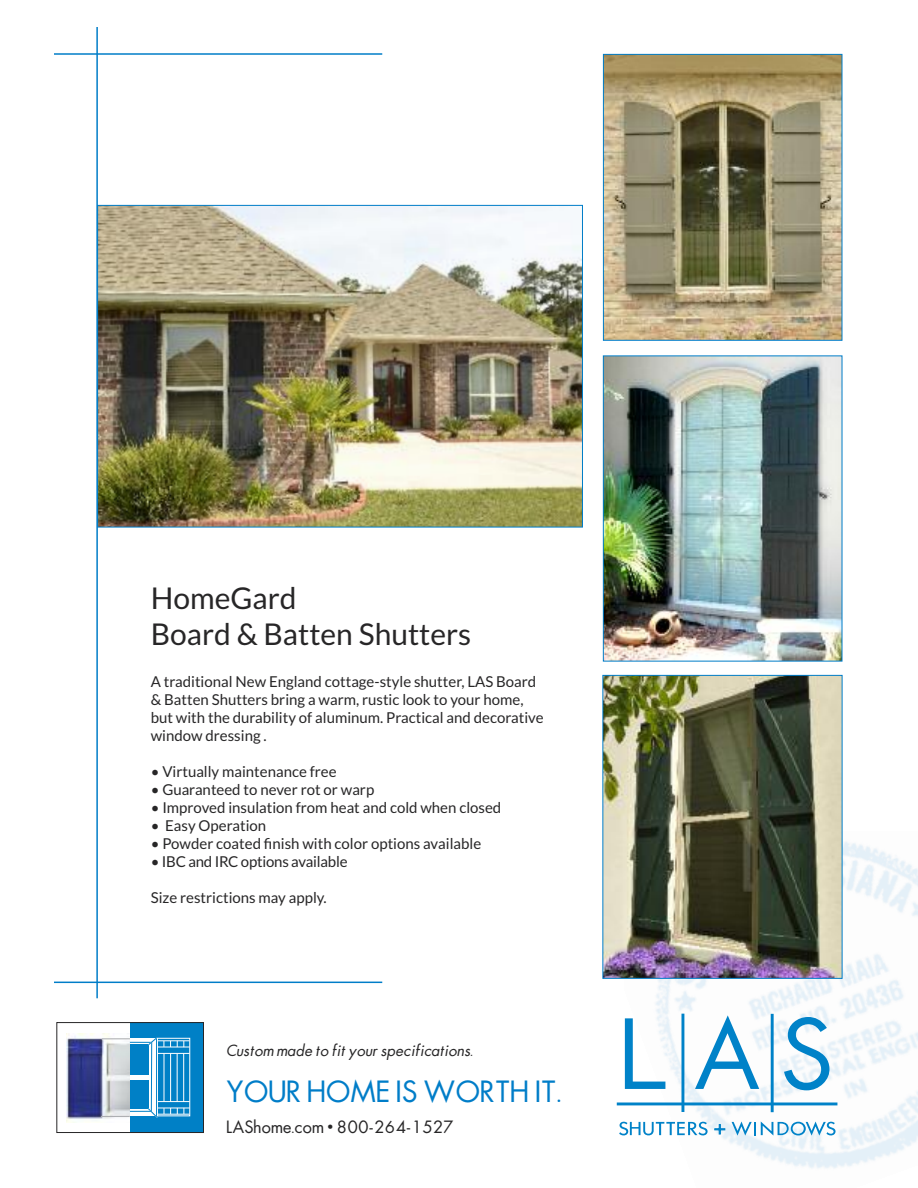
<style>
.page{position:relative;width:918px;height:1188px;background:#fff}
.page>*{position:absolute;margin:0;border:0;box-sizing:border-box;transform-origin:0 0}
.t1{font:30px/36px "Lato";color:#272627}
.t2{font:28.5px "Futura ICG Book";color:#007dc8}
.t3{font:16.5px "Futura ICG Book";color:#272627}
.t4{font:15px/18px "Lato";color:#272627}
.t5{font:italic 15px "Futura ICG Book";color:#272627}
</style>
<div class="page">
<img style="left:624px;top:831px;width:294px;height:338px">
<hr style="left:681px;top:1014px;width:3px;height:98px;background:#0082c8">
<hr style="left:771px;top:1014px;width:3px;height:98px;background:#0082c8">
<svg style="left:619px;top:1122px;width:89px;height:14px"></svg>
<svg style="left:714px;top:1124px;width:11px;height:11px"></svg>
<svg style="left:732px;top:1121px;width:104px;height:15px"></svg>
<hr style="left:617px;top:1103px;width:220px;height:2px;background:#0082c8">
<svg style="left:625px;top:1018px;width:40px;height:71px"></svg>
<svg style="left:695px;top:1015px;width:64px;height:74px"></svg>
<svg style="left:784px;top:1017px;width:46px;height:73px"></svg>
<img style="left:99px;top:207px;width:482px;height:318px">
<img style="left:604px;top:677px;width:236px;height:300px">
<div style="left:602px;top:675px;width:240px;height:304px;border:1px solid #007dc8"></div>
<img style="left:605px;top:358px;width:235px;height:302px">
<img style="left:605px;top:56px;width:235px;height:283px">
<div style="left:603px;top:54px;width:239px;height:287px;border:1px solid #007dc8"></div>
<hr style="left:96px;top:27px;width:2px;height:971px;background:#007dc8">
<hr style="left:54px;top:53px;width:328px;height:2px;background:#007dc8">
<img style="left:66px;top:1033px;width:43px;height:89px">
<div style="left:130px;top:1023px;width:74px;height:110px;background:#0080c6"></div>
<hr style="left:158px;top:1040px;width:31px;height:1px;background:#fff">
<hr style="left:158px;top:1047px;width:32px;height:1px;background:#fff">
<hr style="left:158px;top:1053px;width:32px;height:1px;background:#fff">
<svg style="left:177px;top:1041px;width:7px;height:6px"></svg>
<hr style="left:158px;top:1114px;width:31px;height:1px;background:#fff">
<hr style="left:158px;top:1108px;width:32px;height:1px;background:#fff">
<hr style="left:158px;top:1101px;width:32px;height:1px;background:#fff">
<svg style="left:177px;top:1108px;width:7px;height:6px"></svg>
<hr style="left:177px;top:1054px;width:1px;height:47px;background:#fff">
<hr style="left:183px;top:1053px;width:1px;height:49px;background:#fff">
<svg style="left:102px;top:1037px;width:69px;height:82px"></svg>
<div style="left:56px;top:1022px;width:148px;height:111px;border:1px solid #272627"></div>
<hr style="left:54px;top:982px;width:328px;height:1px;background:#007dc8">
<h1 class="t1" style="left:151px;top:581px;width:322px">HomeGard<br>Board &amp; Batten Shutters</h1>
<p class="t4" style="left:151px;top:673px;width:394px">A traditional New England cottage-style shutter, LAS Board &amp; Batten Shutters bring a warm, rustic look to your home, but with the durability of aluminum. Practical and decorative window dressing .</p>
<p class="t4" style="left:151px;top:763px;width:187px">• Virtually maintenance free</p>
<p class="t4" style="left:151px;top:781px;width:225px">• Guaranteed to never rot or warp</p>
<p class="t4" style="left:151px;top:799px;width:352px">• Improved insulation from heat and cold when closed</p>
<p class="t4" style="left:151px;top:817px;width:117px">• Easy Operation</p>
<p class="t4" style="left:151px;top:835px;width:332px">• Powder coated finish with color options available</p>
<p class="t4" style="left:151px;top:853px;width:198px">• IBC and IRC options available</p>
<p class="t4" style="left:151px;top:889px;width:178px">Size restrictions may apply.</p>
<p class="t5" style="left:226px;top:1042px;width:249px">Custom made to fit your specifications.</p>
<h2 class="t2" style="left:226px;top:1075px;width:337px">YOUR HOME IS WORTH IT.</h2>
<p class="t3" style="left:226px;top:1118px;width:229px">LAShome.com • 800-264-1527</p>
</div>
